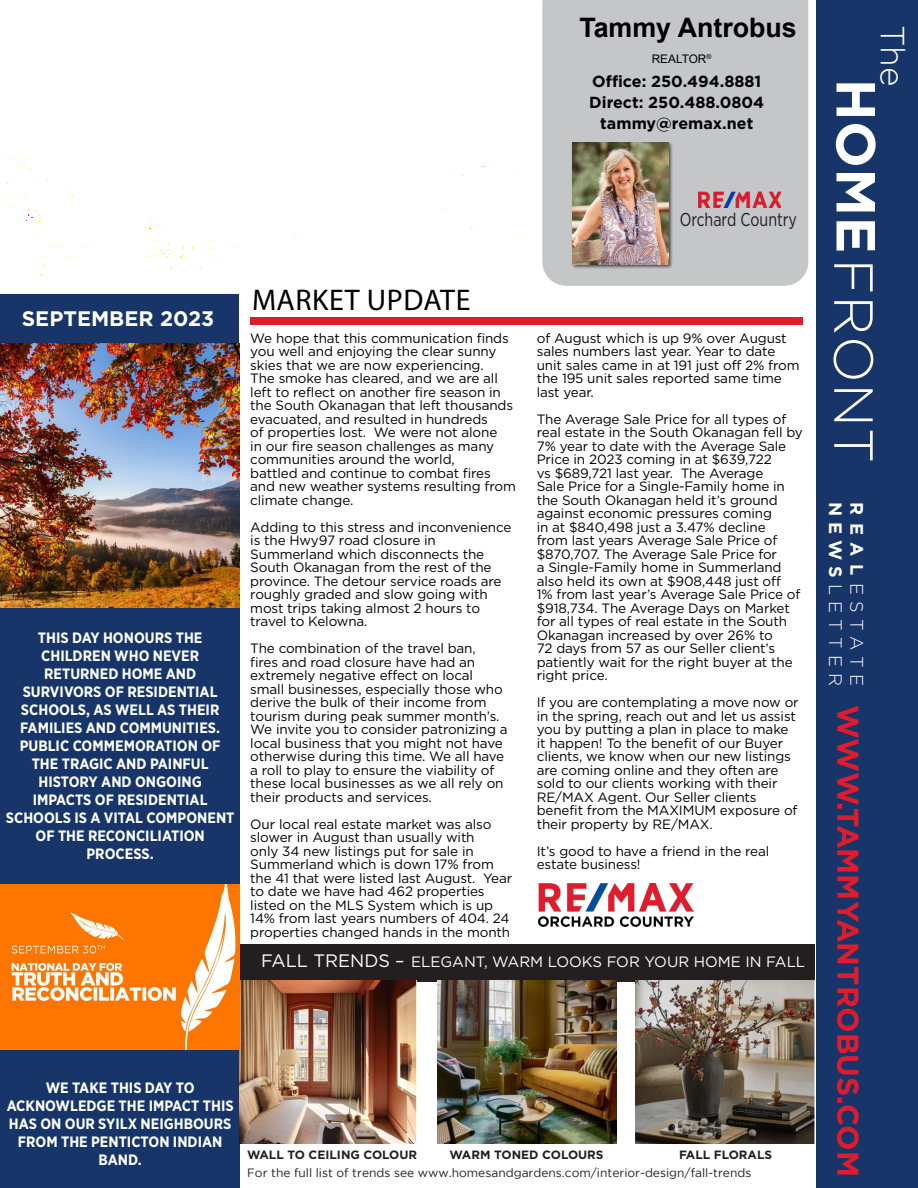
<style>
.page{position:relative;width:918px;height:1188px;background:#fff}
.page>*{position:absolute;margin:0;border:0;box-sizing:border-box;transform-origin:0 0}
.t1{font:300 55.05px "Gotham";letter-spacing:.015em;color:#fff}
.t2{font:300 33.3px "Gotham";color:#fff}
.t3{font:700 30px "Gotham";color:#df1c2d}
.t4{font:30px "Myriad Pro";letter-spacing:.02em;color:#000}
.t5{font:700 26.85px "Arial";color:#000001}
.t6{font:700 21px "Gotham";color:#fff}
.t7{font:18.6px "Gotham Narrow";color:#231f20;scale:.88 1}
.t8{font:300 18px/21.6px "Gotham";letter-spacing:.335em;color:#fff}
.t9{font:700 16.05px "Gotham";color:#000001}
.t10{font:700 15px/18px "Gotham Narrow";color:#fff;text-align:center}
.t11{font:15px "Gotham";color:#fff}
.t12{font:13.5px/13.5px "Gotham";letter-spacing:-.01em;color:#000001}
.t13{font:12px "Gotham";color:#231f20}
.t14{font:700 12px "Gotham";color:#231f20}
.t15{font:11.85px "Arial";color:#000001}
.s1{font-size:18px}
.s2{font-weight:700}
</style>
<div class="page">
<div style="left:0;top:372px;width:240px;height:816px;background:#18356a"></div>
<div style="left:816px;top:0;width:102px;height:1188px;background:#18356a"></div>
<div style="left:542px;top:0;width:266px;height:286px;background:#c5c6c8"></div>
<div style="left:250px;top:317px;width:553px;height:7px;background:#df1c2d"></div>
<img style="left:537px;top:883px;width:156px;height:44px">
<div style="left:0;top:294px;width:239px;height:78px;background:#18356a"></div>
<div style="left:240px;top:944px;width:574px;height:37px;background:#231f20"></div>
<img style="left:240px;top:981px;width:177px;height:162px">
<img style="left:438px;top:981px;width:179px;height:162px">
<img style="left:635px;top:981px;width:179px;height:162px">
<img style="left:0;top:884px;width:240px;height:165px">
<img style="left:0;top:343px;width:240px;height:265px">
<img style="left:698px;top:192px;width:83px;height:15px">
<div style="left:571px;top:142px;width:102px;height:127px;background:#231f20;opacity:.75"></div>
<img style="left:572px;top:143px;width:96px;height:122px">
<p class="t5" style="left:579px;top:8px;width:219px">Tammy Antrobus</p>
<p class="t9" style="left:592px;top:72px;width:171px">Office: 250.494.8881</p>
<p class="t9" style="left:589px;top:93px;width:177px">Direct: 250.488.0804</p>
<p class="t9" style="left:600px;top:114px;width:155px">tammy@remax.net</p>
<p class="t15" style="left:652px;top:50px;width:61px">REALTOR<sup>®</sup></p>
<p class="t7" style="left:680px;top:208px;width:135px">Orchard Country</p>
<h3 class="t6" style="left:22px;top:306px;width:194px">SEPTEMBER 2023</h3>
<p class="t10" style="left:6px;top:628px;width:230px">THIS DAY HONOURS THE<br>CHILDREN WHO NEVER<br>RETURNED HOME AND<br>SURVIVORS OF RESIDENTIAL<br>SCHOOLS, AS WELL AS THEIR<br>FAMILIES AND COMMUNITIES.<br>PUBLIC COMMEMORATION OF<br>THE TRAGIC AND PAINFUL<br>HISTORY AND ONGOING<br>IMPACTS OF RESIDENTIAL<br>SCHOOLS IS A VITAL COMPONENT<br>OF THE RECONCILIATION<br>PROCESS.</p>
<h3 class="t4" style="left:252px;top:282px;width:220px">MARKET UPDATE</h3>
<p class="t12" style="left:250px;top:331px;width:267px">We hope that this communication finds you well and enjoying the clear sunny skies that we are now experiencing.<br>The smoke has cleared, and we are all left to reflect on another fire season in the South Okanagan that left thousands evacuated, and resulted in hundreds<br>of properties lost. We were not alone<br>in our fire season challenges as many communities around the world,<br>battled and continue to combat fires and new weather systems resulting from climate change.</p>
<p class="t12" style="left:250px;top:520px;width:263px">Adding to this stress and inconvenience is the Hwy97 road closure in<br>Summerland which disconnects the<br>South Okanagan from the rest of the province. The detour service roads are roughly graded and slow going with most trips taking almost 2 hours to travel to Kelowna.</p>
<p class="t12" style="left:250px;top:642px;width:259px">The combination of the travel ban,<br>fires and road closure have had an extremely negative effect on local small businesses, especially those who derive the bulk of their income from tourism during peak summer month’s.<br>We invite you to consider patronizing a local business that you might not have otherwise during this time. We all have a roll to play to ensure the viability of these local businesses as we all rely on their products and services.</p>
<p class="t12" style="left:250px;top:817px;width:263px">Our local real estate market was also slower in August than usually with<br>only 34 new listings put for sale in Summerland which is down 17% from the 41 that were listed last August. Year to date we have had 462 properties listed on the MLS System which is up 14% from last years numbers of 404. 24 properties changed hands in the month</p>
<p class="t12" style="left:537px;top:331px;width:264px">of August which is up 9% over August sales numbers last year. Year to date unit sales came in at 191 just off 2% from the 195 unit sales reported same time last year.</p>
<p class="t12" style="left:537px;top:412px;width:268px">The Average Sale Price for all types of real estate in the South Okanagan fell by 7% year to date with the Average Sale Price in 2023 coming in at $639,722<br>vs $689,721 last year. The Average<br>Sale Price for a Single-Family home in the South Okanagan held it’s ground against economic pressures coming<br>in at $840,498 just a 3.47% decline<br>from last years Average Sale Price of $870,707. The Average Sale Price for<br>a Single-Family home in Summerland also held its own at $908,448 just off<br>1% from last year’s Average Sale Price of $918,734. The Average Days on Market for all types of real estate in the South Okanagan increased by over 26% to<br>72 days from 57 as our Seller client’s patiently wait for the right buyer at the right price.</p>
<p class="t12" style="left:537px;top:696px;width:263px">If you are contemplating a move now or in the spring, reach out and let us assist you by putting a plan in place to make it happen! To the benefit of our Buyer clients, we know when our new listings are coming online and they often are sold to our clients working with their RE/MAX Agent. Our Seller clients benefit from the MAXIMUM exposure of their property by RE/MAX.</p>
<p class="t12" style="left:537px;top:844px;width:234px">It’s good to have a friend in the real estate business!</p>
<p class="t11" style="left:261px;top:953px;width:545px"><span class="s1">FALL TRENDS –</span> ELEGANT, WARM LOOKS FOR YOUR HOME IN FALL</p>
<p class="t10" style="left:7px;top:1078px;width:229px">WE TAKE THIS DAY TO<br>ACKNOWLEDGE THE IMPACT THIS<br>HAS ON OUR SYILX NEIGHBOURS<br>FROM THE PENTICTON INDIAN<br>BAND.</p>
<p class="t14" style="left:247px;top:1148px;width:172px">WALL TO CEILING COLOUR</p>
<p class="t14" style="left:450px;top:1148px;width:156px">WARM TONED COLOURS</p>
<p class="t14" style="left:679px;top:1148px;width:95px">FALL FLORALS</p>
<p class="t13" style="left:247px;top:1166px;width:506px">For the full list of trends see www.homesandgardens.com/interior-design/fall-trends</p>
<h2 class="t2" style="left:911px;top:25px;width:63px;rotate:90deg">The</h2>
<h1 class="t1" style="left:884px;top:79px;width:386px;rotate:90deg"><span class="s2">HOME</span>FRONT</h1>
<h3 class="t8" style="left:868px;top:502px;width:186px;rotate:90deg"><span class="s2">REAL</span>ESTATE<br><span class="s2">NEWS</span>LETTER</h3>
<p class="t3" style="left:865px;top:705px;width:473px;rotate:90deg">WWW.TAMMYANTROBUS.COM</p>
</div>
